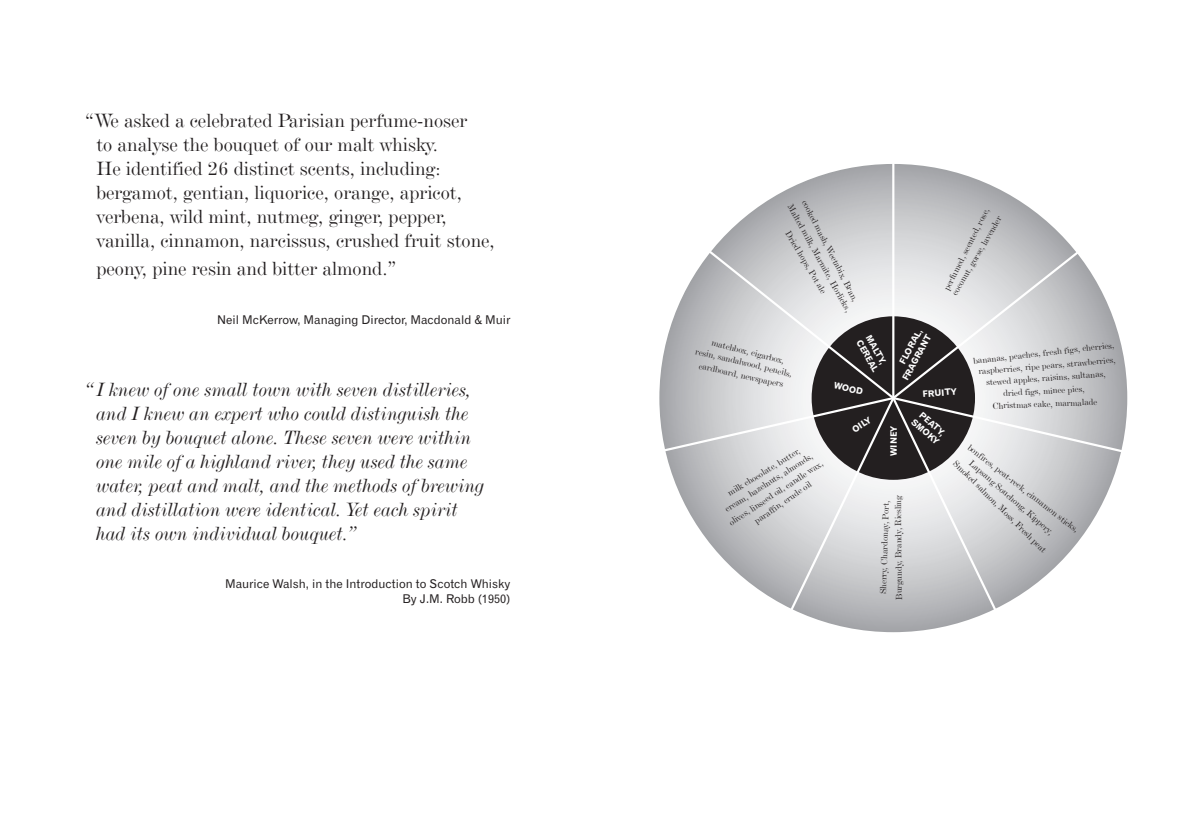
<style>
.page{position:relative;width:1191px;height:840px;background:#fff}
.page>*{position:absolute;margin:0;border:0;box-sizing:border-box;transform-origin:0 0}
.t1{font:20px/24px "De Vinne BT";color:#231f20}
.t2{font:italic 20px/24px "De Vinne BT";color:#231f20}
.t3{font:12px/14.4px "Gothic 720 BT Roman B";color:#231f20;text-align:right}
.t4{font:9.2px/11.6px "De Vinne BT";color:#231f20;text-align:center}
.t5{font:8.8px/10.6px "Gothic 720 BT Bold B";color:#fff}
</style>
<div class="page">
<svg style="left:659px;top:164px;width:468px;height:467px;background:#b6b7ba"></svg>
<hr style="left:892px;top:138px;width:2px;height:260px;background:#fff">
<svg style="left:659px;top:232px;width:469px;height:400px"></svg>
<p class="t1" style="left:96px;top:110px;width:400px;text-indent:-11px">“We asked a celebrated Parisian perfume-noser<br>to analyse the bouquet of our malt whisky.<br>He identified 26 distinct scents, including: bergamot, gentian, liquorice, orange, apricot, verbena, wild mint, nutmeg, ginger, pepper, vanilla, cinnamon, narcissus, crushed fruit stone,</p>
<h1 class="t1" style="left:96px;top:258px;width:302px">peony, pine resin and bitter almond.”</h1>
<h2 class="t3" style="left:217px;top:313px;width:295px">Neil McKerrow, Managing Director, Macdonald &amp; Muir</h2>
<p class="t2" style="left:96px;top:379px;width:389px;text-indent:-11px">“ I knew of one small town with seven distilleries, and I knew an expert who could distinguish the seven by bouquet alone. These seven were within one mile of a highland river, they used the same water, peat and malt, and the methods of brewing and distillation were identical. Yet each spirit had its own individual bouquet.”</p>
<h2 class="t3" style="left:225px;top:577px;width:287px">Maurice Walsh, in the Introduction to Scotch Whisky<br>By J.M. Robb (1950)</h2>
<p class="t4" style="left:809px;top:198px;width:114px;rotate:63deg">cooked mash, Weetabix, Bran,</p>
<p class="t4" style="left:794px;top:202px;width:123px;rotate:61deg">Malted milk, Marmite, Horlicks,</p>
<p class="t4" style="left:699px;top:334px;width:101px;rotate:14deg">matchbox, cigarbox,<br>resin, sandalwood, pencils,</p>
<p class="t4" style="left:941px;top:287px;width:93px;rotate:-63deg">perfumed, scented, rose,</p>
<p class="t4" style="left:950px;top:292px;width:92px;rotate:-60deg">coconut, gorse, lavender</p>
<p class="t4" style="left:791px;top:228px;width:73px;rotate:59deg">Dried hops, Pot ale</p>
<p class="t5" style="left:872px;top:333px;width:37px;rotate:61deg">MALTY,<br>CEREAL</p>
<p class="t5" style="left:891px;top:373px;width:53px;text-align:right;rotate:-62deg">FLORAL,<br>FRAGRANT</p>
<p class="t5" style="left:922px;top:389px;width:36px;rotate:-4deg">FRUITY</p>
<p class="t5" style="left:922px;top:408px;width:35px;rotate:41deg">PEATY,<br>SMOKY</p>
<p class="t4" style="left:973px;top:355px;width:143px;rotate:-6deg">bananas, peaches, fresh figs, cherries,</p>
<p class="t4" style="left:978px;top:366px;width:139px;rotate:-5deg">raspberries, ripe pears, strawberries,</p>
<p class="t4" style="left:985px;top:377px;width:121px;rotate:-4deg">stewed apples, raisins, sultanas,</p>
<p class="t4" style="left:1003px;top:388px;width:83px;rotate:-3deg">dried figs, mince pies,</p>
<p class="t4" style="left:992px;top:400px;width:106px;rotate:-2deg">Christmas cake, marmalade</p>
<p class="t4" style="left:700px;top:361px;width:88px;rotate:12deg">cardboard, newspapers</p>
<p class="t5" style="left:835px;top:380px;width:31px;rotate:13deg">WOOD</p>
<p class="t5" style="left:850px;top:426px;width:22px;rotate:-33deg">OILY</p>
<p class="t5" style="left:889px;top:455px;width:31px;rotate:-89deg">WINEY</p>
<p class="t4" style="left:972px;top:442px;width:139px;rotate:38deg">bonfires, peat-reek, cinnamon sticks,</p>
<p class="t4" style="left:725px;top:488px;width:85px;rotate:-31deg">milk chocolate, butter,</p>
<p class="t4" style="left:723px;top:505px;width:103px;rotate:-32deg">cream, hazelnuts, almonds,</p>
<p class="t4" style="left:973px;top:458px;width:110px;rotate:41deg">Lapsang Souchong, Kippery,</p>
<p class="t4" style="left:958px;top:457px;width:129px;rotate:45deg">Smoked salmon, Moss, Fresh peat</p>
<p class="t4" style="left:727px;top:518px;width:112px;rotate:-33deg">olives, linseed oil, candle wax,</p>
<p class="t4" style="left:752px;top:517px;width:69px;rotate:-35deg">paraffin, crude oil</p>
<p class="t4" style="left:894px;top:599px;width:106px;rotate:-91deg">Burgundy, Brandy, Riesl ni g</p>
<p class="t4" style="left:878px;top:593px;width:95px;rotate:-88deg">Sherry, Chardonay, Port,</p>
</div>
